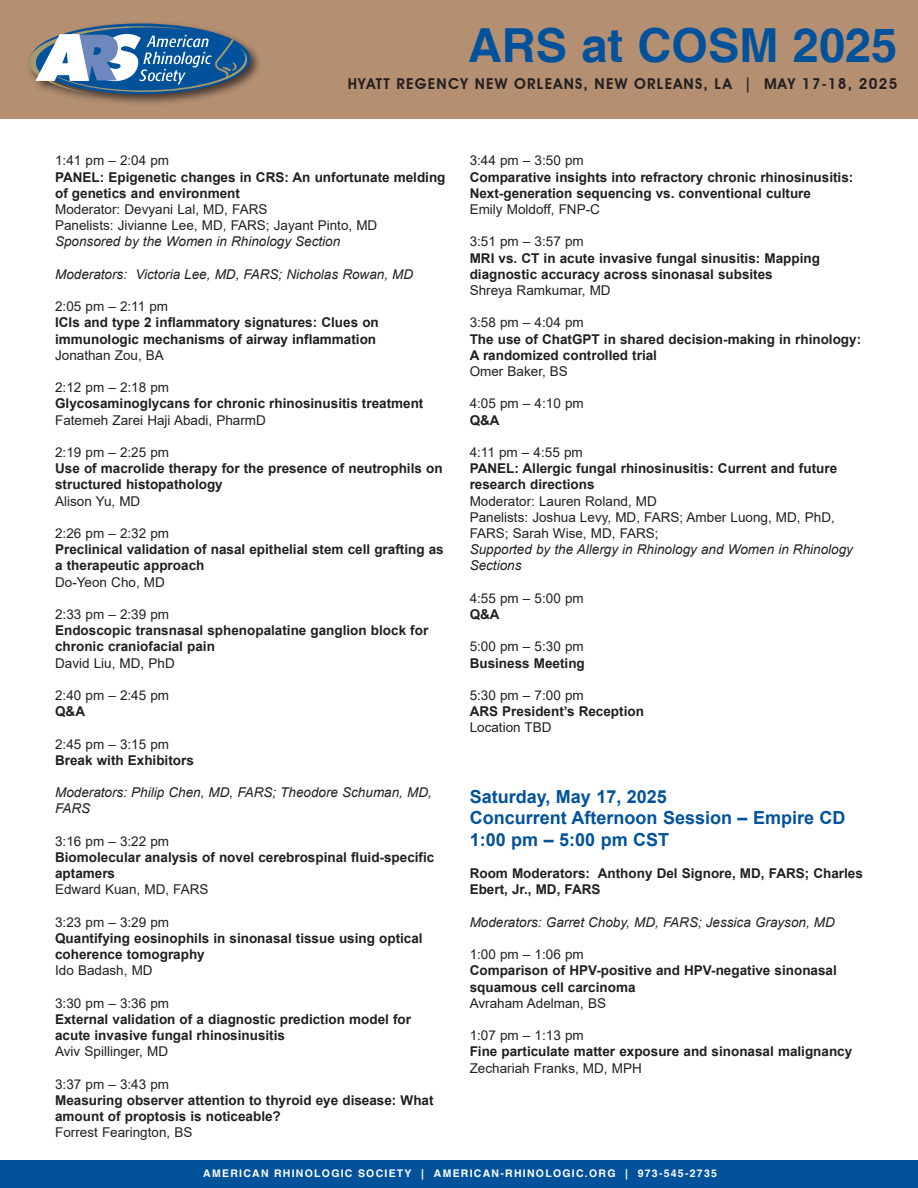
<style>
.page{position:relative;width:918px;height:1188px;background:#fff}
.page>*{position:absolute;margin:0;border:0;box-sizing:border-box;transform-origin:0 0}
.t1{font:700 46.95px "Helvetica";color:#01529b}
.t2{font:700 18px "Arial";color:#01529b}
.t3{font:600 15px "Avant Garde IT Cby BT";letter-spacing:.08em;color:#231f20}
.t4{font:700 13.5px/16.2px "Arial";color:#231f20}
.t5{font:13.5px/16.2px "Arial";color:#231f20}
.t6{font:italic 13.5px/16.2px "Arial";color:#231f20}
.t7{font:700 10.5px "Helvetica";letter-spacing:.12em;color:#fff}
</style>
<div class="page">
<div style="left:0;top:1160px;width:918px;height:28px;background:#01529b"></div>
<div style="left:0;top:0;width:918px;height:119px;background:#b48f71"></div>
<div style="left:26px;top:21px;width:236px;height:86px;background:#231f20;opacity:.75"></div>
<svg style="left:29px;top:23px;width:221px;height:71px"></svg>
<h1 class="t1" style="left:468px;top:17px;width:431px">ARS at COSM 2025</h1>
<p class="t3" style="left:348px;top:75px;width:551px">HYATT REGENCY NEW ORLEANS, NEW ORLEANS, LA | MAY 17-18, 2025</p>
<p class="t5" style="left:55px;top:152px;width:116px">1:41 pm – 2:04 pm</p>
<p class="t4" style="left:55px;top:169px;width:392px">PANEL: Epigenetic changes in CRS: An unfortunate melding of genetics and environment</p>
<p class="t5" style="left:55px;top:201px;width:214px">Moderator: Devyani Lal, MD, FARS</p>
<p class="t5" style="left:55px;top:217px;width:324px">Panelists: Jivianne Lee, MD, FARS; Jayant Pinto, MD</p>
<p class="t6" style="left:55px;top:234px;width:287px">Sponsored by the Women in Rhinology Section</p>
<p class="t6" style="left:55px;top:266px;width:360px">Moderators: Victoria Lee, MD, FARS; Nicholas Rowan, MD</p>
<p class="t5" style="left:55px;top:298px;width:115px">2:05 pm – 2:11 pm</p>
<p class="t4" style="left:55px;top:315px;width:325px">ICIs and type 2 inflammatory signatures: Clues on immunologic mechanisms of airway inflammation</p>
<p class="t5" style="left:55px;top:347px;width:110px">Jonathan Zou, BA</p>
<p class="t5" style="left:55px;top:379px;width:116px">2:12 pm – 2:18 pm</p>
<p class="t4" style="left:55px;top:396px;width:370px">Glycosaminoglycans for chronic rhinosinusitis treatment</p>
<p class="t5" style="left:55px;top:412px;width:212px">Fatemeh Zarei Haji Abadi, PharmD</p>
<p class="t5" style="left:55px;top:444px;width:116px">2:19 pm – 2:25 pm</p>
<p class="t4" style="left:55px;top:460px;width:389px">Use of macrolide therapy for the presence of neutrophils on structured histopathology</p>
<p class="t5" style="left:55px;top:493px;width:87px">Alison Yu, MD</p>
<p class="t5" style="left:55px;top:525px;width:116px">2:26 pm – 2:32 pm</p>
<p class="t4" style="left:55px;top:541px;width:390px">Preclinical validation of nasal epithelial stem cell grafting as a therapeutic approach</p>
<p class="t5" style="left:55px;top:574px;width:111px">Do-Yeon Cho, MD</p>
<p class="t5" style="left:55px;top:606px;width:116px">2:33 pm – 2:39 pm</p>
<p class="t4" style="left:55px;top:622px;width:375px">Endoscopic transnasal sphenopalatine ganglion block for chronic craniofacial pain</p>
<p class="t5" style="left:55px;top:655px;width:121px">David Liu, MD, PhD</p>
<p class="t5" style="left:55px;top:687px;width:116px">2:40 pm – 2:45 pm</p>
<p class="t4" style="left:55px;top:703px;width:31px">Q&amp;A</p>
<p class="t5" style="left:55px;top:736px;width:116px">2:45 pm – 3:15 pm</p>
<p class="t4" style="left:55px;top:752px;width:140px">Break with Exhibitors</p>
<p class="t6" style="left:55px;top:785px;width:378px">Moderators: Philip Chen, MD, FARS; Theodore Schuman, MD,<br>FARS</p>
<p class="t5" style="left:55px;top:833px;width:116px">3:16 pm – 3:22 pm</p>
<p class="t4" style="left:55px;top:849px;width:381px">Biomolecular analysis of novel cerebrospinal fluid-specific aptamers</p>
<p class="t5" style="left:55px;top:881px;width:155px">Edward Kuan, MD, FARS</p>
<p class="t5" style="left:55px;top:914px;width:116px">3:23 pm – 3:29 pm</p>
<p class="t4" style="left:55px;top:930px;width:369px">Quantifying eosinophils in sinonasal tissue using optical coherence tomography</p>
<p class="t5" style="left:55px;top:962px;width:99px">Ido Badash, MD</p>
<p class="t5" style="left:55px;top:995px;width:116px">3:30 pm – 3:36 pm</p>
<p class="t4" style="left:55px;top:1011px;width:357px">External validation of a diagnostic prediction model for acute invasive fungal rhinosinusitis</p>
<p class="t5" style="left:55px;top:1043px;width:115px">Aviv Spillinger, MD</p>
<p class="t5" style="left:55px;top:1076px;width:116px">3:37 pm – 3:43 pm</p>
<p class="t4" style="left:55px;top:1092px;width:380px">Measuring observer attention to thyroid eye disease: What amount of proptosis is noticeable?</p>
<p class="t5" style="left:55px;top:1124px;width:139px">Forrest Fearington, BS</p>
<p class="t5" style="left:470px;top:152px;width:116px">3:44 pm – 3:50 pm</p>
<p class="t4" style="left:470px;top:169px;width:385px">Comparative insights into refractory chronic rhinosinusitis:<br>Next-generation sequencing vs. conventional culture</p>
<p class="t5" style="left:470px;top:201px;width:132px">Emily Moldoff, FNP-C</p>
<p class="t5" style="left:470px;top:233px;width:116px">3:51 pm – 3:57 pm</p>
<p class="t4" style="left:470px;top:250px;width:352px">MRI vs. CT in acute invasive fungal sinusitis: Mapping diagnostic accuracy across sinonasal subsites</p>
<p class="t5" style="left:470px;top:282px;width:143px">Shreya Ramkumar, MD</p>
<p class="t5" style="left:470px;top:314px;width:116px">3:58 pm – 4:04 pm</p>
<p class="t4" style="left:470px;top:331px;width:393px">The use of ChatGPT in shared decision-making in rhinology:<br>A randomized controlled trial</p>
<p class="t5" style="left:470px;top:363px;width:100px">Omer Baker, BS</p>
<p class="t5" style="left:470px;top:395px;width:116px">4:05 pm – 4:10 pm</p>
<p class="t4" style="left:470px;top:412px;width:31px">Q&amp;A</p>
<p class="t5" style="left:470px;top:444px;width:115px">4:11 pm – 4:55 pm</p>
<p class="t4" style="left:470px;top:460px;width:369px">PANEL: Allergic fungal rhinosinusitis: Current and future research directions</p>
<p class="t5" style="left:470px;top:493px;width:189px">Moderator: Lauren Roland, MD</p>
<p class="t5" style="left:470px;top:509px;width:367px">Panelists: Joshua Levy, MD, FARS; Amber Luong, MD, PhD,<br>FARS; Sarah Wise, MD, FARS;</p>
<p class="t6" style="left:470px;top:542px;width:385px">Supported by the Allergy in Rhinology and Women in Rhinology<br>Sections</p>
<p class="t5" style="left:470px;top:590px;width:116px">4:55 pm – 5:00 pm</p>
<p class="t4" style="left:470px;top:606px;width:31px">Q&amp;A</p>
<p class="t5" style="left:470px;top:638px;width:116px">5:00 pm – 5:30 pm</p>
<p class="t4" style="left:470px;top:655px;width:117px">Business Meeting</p>
<p class="t5" style="left:470px;top:687px;width:116px">5:30 pm – 7:00 pm</p>
<p class="t4" style="left:470px;top:703px;width:176px">ARS President’s Reception</p>
<p class="t5" style="left:470px;top:719px;width:83px">Location TBD</p>
<p class="t2" style="left:470px;top:784px;width:199px">Saturday, May 17, 2025</p>
<p class="t2" style="left:470px;top:805px;width:377px">Concurrent Afternoon Session – Empire CD</p>
<p class="t2" style="left:470px;top:827px;width:201px">1:00 pm – 5:00 pm CST</p>
<p class="t4" style="left:470px;top:865px;width:395px">Room Moderators: Anthony Del Signore, MD, FARS; Charles<br>Ebert, Jr., MD, FARS</p>
<p class="t6" style="left:470px;top:914px;width:367px">Moderators: Garret Choby, MD, FARS; Jessica Grayson, MD</p>
<p class="t5" style="left:470px;top:946px;width:116px">1:00 pm – 1:06 pm</p>
<p class="t4" style="left:470px;top:963px;width:369px">Comparison of HPV-positive and HPV-negative sinonasal squamous cell carcinoma</p>
<p class="t5" style="left:470px;top:995px;width:138px">Avraham Adelman, BS</p>
<p class="t5" style="left:470px;top:1027px;width:116px">1:07 pm – 1:13 pm</p>
<p class="t4" style="left:470px;top:1044px;width:384px">Fine particulate matter exposure and sinonasal malignancy</p>
<p class="t5" style="left:470px;top:1060px;width:174px">Zechariah Franks, MD, MPH</p>
<p class="t7" style="left:203px;top:1167px;width:515px">AMERICAN RHINOLOGIC SOCIETY | AMERICAN-RHINOLOGIC.ORG | 973-545-2735</p>
</div>
